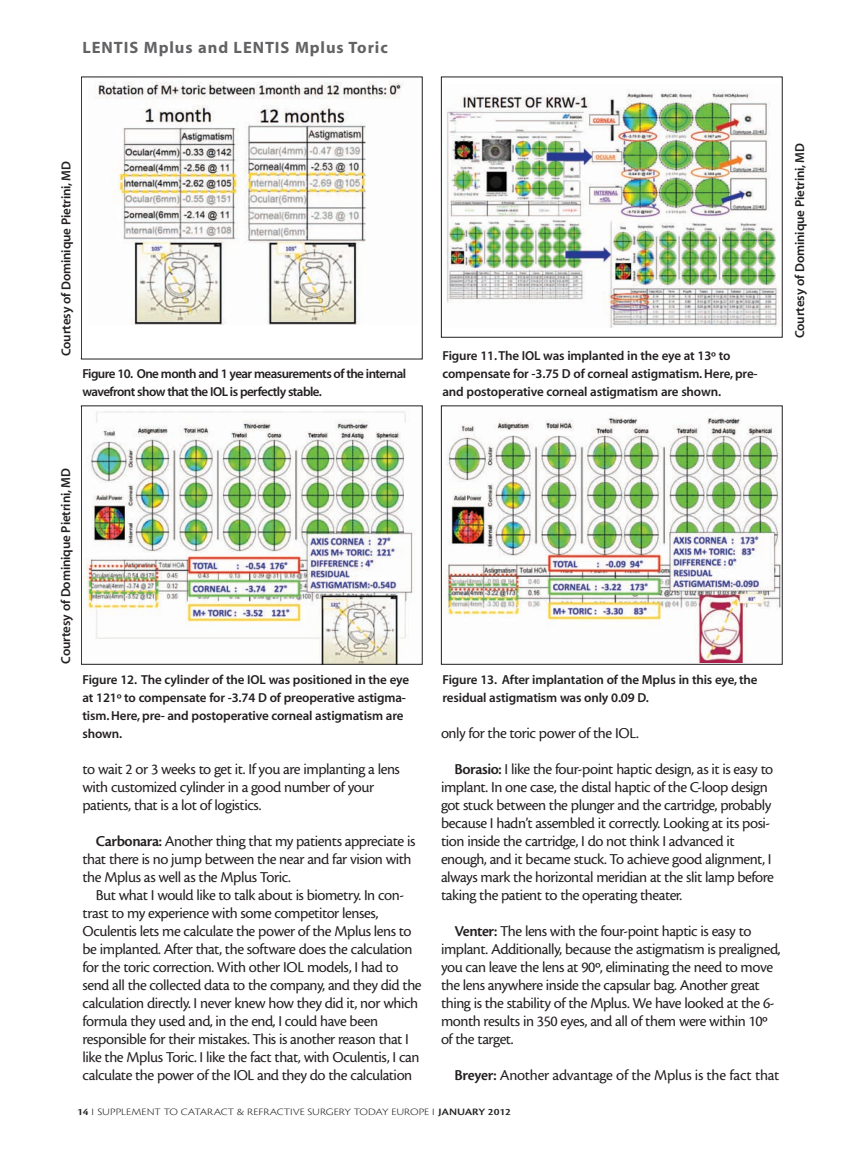
<style>
.page{position:relative;width:864px;height:1161px;background:#fff}
.page>*{position:absolute;margin:0;border:0;box-sizing:border-box;transform-origin:0 0}
.t1{font:16.5px "Myriad MM 700 600";letter-spacing:.055em;color:#636366}
.t2{font:15.75px/18px "Cronos MM 408 11";letter-spacing:-.03em;color:#231f20}
.t3{font:13.05px/18px "Myriad MM 565 600";letter-spacing:-.01em;color:#231f20}
.t4{font:13.05px/18px "Myriad MM 565 600";letter-spacing:-.045em;color:#231f20}
.t5{font:10.2px "Cronos MM 250 11";color:#231f20;scale:1.18 1}
.s1{font-family:"Cronos MM 574 11"}
</style>
<div class="page">
<img style="left:96px;top:82px;width:308px;height:242px">
<div style="left:81px;top:77px;width:342px;height:282px;border:1px solid #231f20"></div>
<img style="left:83px;top:411px;width:333px;height:252px">
<div style="left:81px;top:405px;width:342px;height:260px;border:1px solid #231f20"></div>
<img style="left:444px;top:417px;width:337px;height:245px">
<div style="left:441px;top:405px;width:342px;height:260px;border:1px solid #231f20"></div>
<img style="left:446px;top:90px;width:331px;height:237px">
<div style="left:441px;top:77px;width:342px;height:261px;border:1px solid #231f20"></div>
<p class="t1" style="left:82px;top:41px;width:307px">LENTIS Mplus and LENTIS Mplus Toric</p>
<p class="t3" style="left:58px;top:356px;width:197px;rotate:-90deg">Courtesy of Dominique Pietrini, MD</p>
<p class="t4" style="left:82px;top:366px;width:325px">Figure 10. One month and 1 year measurements of the internal wavefront show that the IOL is perfectly stable.</p>
<p class="t3" style="left:442px;top:348px;width:317px">Figure 11.The IOL was implanted in the eye at 13º to compensate for -3.75 D of corneal astigmatism. Here, pre&shy;and postoperative corneal astigmatism are shown.</p>
<p class="t3" style="left:792px;top:338px;width:197px;rotate:-90deg">Courtesy of Dominique Pietrini, MD</p>
<p class="t3" style="left:58px;top:664px;width:197px;rotate:-90deg">Courtesy of Dominique Pietrini, MD</p>
<p class="t3" style="left:82px;top:672px;width:328px">Figure 12. The cylinder of the IOL was positioned in the eye at 121º to compensate for -3.74 D of preoperative astigma&shy;tism. Here, pre- and postoperative corneal astigmatism are shown.</p>
<p class="t3" style="left:442px;top:672px;width:317px">Figure 13. After implantation of the Mplus in this eye, the residual astigmatism was only 0.09 D.</p>
<p class="t2" style="left:441px;top:725px;width:199px">only for the toric power of the IOL.</p>
<p class="t2" style="left:441px;top:761px;width:334px;text-indent:13px"><span class="s1">Borasio:</span> I like the four-point haptic design, as it is easy to implant. In one case, the distal haptic of the C-loop design got stuck between the plunger and the cartridge, probably because I hadn’t assembled it correctly. Looking at its posi&shy;tion inside the cartridge, I do not think I advanced it enough, and it became stuck. To achieve good alignment, I always mark the horizontal meridian at the slit lamp before taking the patient to the operating theater.</p>
<p class="t2" style="left:441px;top:923px;width:341px;text-indent:13px"><span class="s1">Venter:</span> The lens with the four-point haptic is easy to implant. Additionally, because the astigmatism is prealigned, you can leave the lens at 90º, eliminating the need to move the lens anywhere inside the capsular bag. Another great thing is the stability of the Mplus. We have looked at the 6- month results in 350 eyes, and all of them were within 10º of the target.</p>
<p class="t2" style="left:454px;top:1067px;width:326px"><span class="s1">Breyer:</span> Another advantage of the Mplus is the fact that</p>
<p class="t5" style="left:77px;top:1108px;width:369px"><span class="s1">14</span> I SUPPLEMENT TO CATARACT &amp; REFRACTIVE SURGERY TODAY EUROPE I <span class="s1">JANUARY 2012</span></p>
<p class="t2" style="left:82px;top:761px;width:319px">to wait 2 or 3 weeks to get it. If you are implanting a lens with customized cylinder in a good number of your patients, that is a lot of logistics.</p>
<p class="t2" style="left:82px;top:833px;width:334px;text-indent:13px"><span class="s1">Carbonara:</span> Another thing that my patients appreciate is that there is no jump between the near and far vision with the Mplus as well as the Mplus Toric.</p>
<p class="t2" style="left:82px;top:887px;width:341px;text-indent:13px">But what I would like to talk about is biometry. In con&shy;trast to my experience with some competitor lenses, Oculentis lets me calculate the power of the Mplus lens to be implanted. After that, the software does the calculation for the toric correction. With other IOL models, I had to send all the collected data to the company, and they did the calculation directly. I never knew how they did it, nor which formula they used and, in the end, I could have been responsible for their mistakes. This is another reason that I like the Mplus Toric. I like the fact that, with Oculentis, I can calculate the power of the IOL and they do the calculation</p>
</div>
